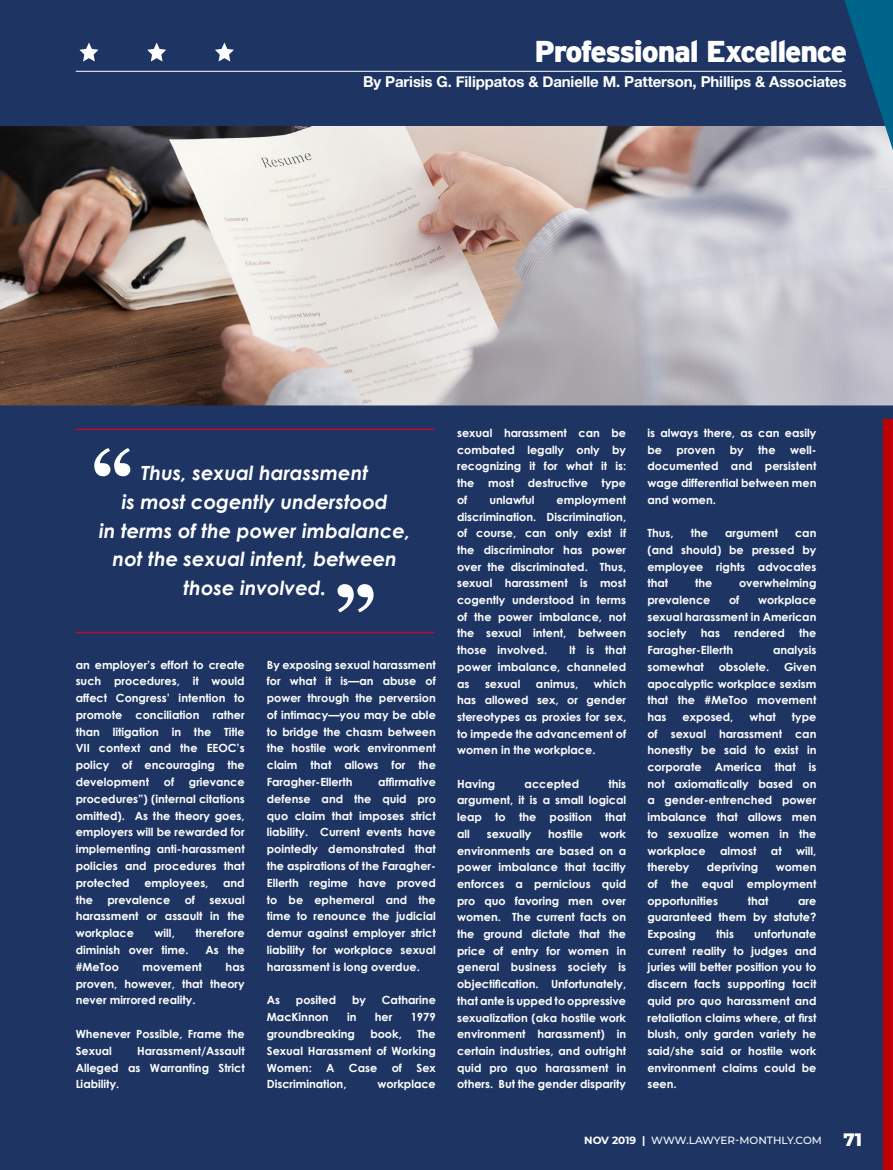
<style>
.page{position:relative;width:893px;height:1170px;background:#fff}
.page>*{position:absolute;margin:0;border:0;box-sizing:border-box;transform-origin:0 0}
.t1{font:900 30px "Interstate";letter-spacing:-.04em;color:#fff}
.t2{font:italic 700 19.5px/28.5px "Century Gothic";color:#fff;text-align:center}
.t3{font:700 15px "Helvetica Neue";letter-spacing:-.01em;color:#fff}
.t4{font:700 11.25px/16.6px "Century Gothic";color:#fff;text-align:justify}
.t5{font:500 10.5px "Montserrat";color:#fff}
.s1{font-weight:700}
.s2{font-family:"Montserrat Alternates";font-weight:800;font-size:18px}
</style>
<div class="page">
<div style="left:0;top:0;width:893px;height:1169px;background:#1e3564"></div>
<div style="left:883px;top:0;width:10px;height:1169px;background:#bf0101"></div>
<svg style="left:0;top:126px;width:893px;height:293px"></svg>
<svg style="left:836px;top:0;width:57px;height:221px"></svg>
<hr style="left:76px;top:71px;width:766px;height:1px;background:#fff">
<svg style="left:79px;top:42px;width:19px;height:20px"></svg>
<svg style="left:215px;top:42px;width:19px;height:20px"></svg>
<svg style="left:147px;top:42px;width:19px;height:20px"></svg>
<svg style="left:94px;top:448px;width:36px;height:28px"></svg>
<svg style="left:337px;top:584px;width:37px;height:28px"></svg>
<hr style="left:75px;top:428px;width:359px;height:2px;background:#bf0a30">
<hr style="left:75px;top:631px;width:359px;height:2px;background:#bf0a30">
<h1 class="t1" style="left:534px;top:34px;width:314px">Professional Excellence</h1>
<h3 class="t3" style="left:363px;top:70px;width:485px">By Parisis G. Filippatos &amp; Danielle M. Patterson, Phillips &amp; Associates</h3>
<h2 class="t2" style="left:99px;top:458px;width:313px">Thus, sexual harassment<br>is most cogently understood<br>in terms of the power imbalance, not the sexual intent, between those involved.</h2>
<p class="t4" style="left:76px;top:655px;width:171px">an employer’s effort to create such procedures, it would affect Congress’ intention to promote conciliation rather than litigation in the Title VII context and the EEOC’s policy of encouraging the development</p>
<p class="t4" style="left:76px;top:773px;width:171px;text-indent:113px">grievance procedures”) (internal citations omitted). As the theory goes, employers will be rewarded for implementing anti-harassment policies and procedures that protected</p>
<p class="t4" style="left:164px;top:773px;width:12px">of</p>
<p class="t4" style="left:144px;top:874px;width:66px">employees,</p>
<p class="t4" style="left:223px;top:874px;width:23px">and</p>
<p class="t4" style="left:76px;top:890px;width:19px">the</p>
<p class="t4" style="left:107px;top:890px;width:64px">prevalence</p>
<p class="t4" style="left:185px;top:890px;width:12px">of</p>
<p class="t4" style="left:76px;top:890px;width:171px;text-indent:134px">sexual harassment or assault in the workplace</p>
<p class="t4" style="left:155px;top:924px;width:22px">will,</p>
<p class="t4" style="left:195px;top:924px;width:51px">therefore</p>
<p class="t4" style="left:76px;top:941px;width:114px">diminish over time.</p>
<p class="t4" style="left:206px;top:941px;width:41px">As the</p>
<p class="t4" style="left:76px;top:958px;width:45px">#MeToo</p>
<p class="t4" style="left:143px;top:958px;width:61px">movement</p>
<p class="t4" style="left:76px;top:958px;width:171px;text-indent:150px">has proven, however, that theory never mirrored reality.</p>
<p class="t4" style="left:76px;top:1025px;width:171px">Whenever Possible, Frame the<br>Sexual</p>
<p class="t4" style="left:76px;top:1041px;width:171px;text-indent:61px">Harassment/Assault Alleged as Warranting Strict Liability.</p>
<p class="t4" style="left:267px;top:655px;width:171px">By exposing sexual harassment for what it is—an abuse of power through the perversion of intimacy—you may be able to bridge the chasm between the hostile work environment claim that allows for the Faragher-Ellerth</p>
<p class="t4" style="left:267px;top:773px;width:171px;text-indent:111px">affirmative defense and the quid pro quo claim that imposes strict liability. Current events have pointedly demonstrated that the aspirations of the Faragher-Ellerth regime have proved to be ephemeral and the time to renounce the judicial demur against employer strict liability for workplace sexual harassment is long overdue.</p>
<p class="t4" style="left:267px;top:991px;width:15px">As</p>
<p class="t4" style="left:296px;top:991px;width:42px">posited</p>
<p class="t4" style="left:352px;top:991px;width:15px">by</p>
<p class="t4" style="left:382px;top:991px;width:55px">Catharine</p>
<p class="t4" style="left:267px;top:1008px;width:63px">MacKinnon</p>
<p class="t4" style="left:347px;top:1008px;width:11px">in</p>
<p class="t4" style="left:375px;top:1008px;width:19px">her</p>
<p class="t4" style="left:411px;top:1008px;width:27px">1979</p>
<p class="t4" style="left:267px;top:1025px;width:90px">groundbreaking</p>
<p class="t4" style="left:370px;top:1025px;width:33px">book,</p>
<p class="t4" style="left:267px;top:1025px;width:171px;text-indent:150px">The Sexual Harassment of Working Women:</p>
<p class="t4" style="left:326px;top:1058px;width:10px">A</p>
<p class="t4" style="left:349px;top:1058px;width:30px">Case</p>
<p class="t4" style="left:392px;top:1058px;width:12px">of</p>
<p class="t4" style="left:416px;top:1058px;width:21px">Sex</p>
<p class="t4" style="left:267px;top:1075px;width:81px">Discrimination,</p>
<p class="t4" style="left:378px;top:1075px;width:60px">workplace</p>
<p class="t4" style="left:457px;top:424px;width:171px">sexual harassment can be combated legally only by recognizing it for what it is: the most destructive type of</p>
<p class="t4" style="left:489px;top:491px;width:47px">unlawful</p>
<p class="t4" style="left:457px;top:491px;width:171px;text-indent:99px">employment discrimination. Discrimination, of course, can only exist if the discriminator has power over the discriminated. Thus, sexual harassment is most cogently understood in terms of the power imbalance, not the sexual intent, between those involved.</p>
<p class="t4" style="left:457px;top:641px;width:171px;text-indent:112px">It is that power imbalance, channeled as</p>
<p class="t4" style="left:457px;top:674px;width:171px;text-indent:137px">which has allowed sex, or gender stereotypes as proxies for sex, to impede the advancement of women in the workplace.</p>
<p class="t4" style="left:457px;top:775px;width:40px">Having</p>
<p class="t4" style="left:525px;top:775px;width:56px">accepted</p>
<p class="t4" style="left:485px;top:674px;width:37px">sexual</p>
<p class="t4" style="left:536px;top:674px;width:44px">animus,</p>
<p class="t4" style="left:457px;top:775px;width:171px;text-indent:151px">this argument, it is a small logical leap to the position that all</p>
<p class="t4" style="left:487px;top:825px;width:46px">sexually</p>
<p class="t4" style="left:548px;top:825px;width:36px">hostile</p>
<p class="t4" style="left:457px;top:825px;width:171px;text-indent:143px">work environments are based on a power imbalance that tacitly enforces a pernicious quid pro quo favoring men over women. The current facts on the ground dictate that the price of entry for women in general business society is objectification. Unfortunately, that ante is upped to oppressive sexualization (aka hostile work environment harassment) in certain industries, and outright quid pro quo harassment in others. But the gender disparity</p>
<p class="t4" style="left:647px;top:424px;width:171px">is always there, as can easily be</p>
<p class="t4" style="left:647px;top:441px;width:171px;text-indent:143px">well&shy;documented and persistent wage differential between men and women.</p>
<p class="t4" style="left:647px;top:524px;width:28px">Thus,</p>
<p class="t4" style="left:691px;top:524px;width:19px">the</p>
<p class="t4" style="left:725px;top:524px;width:55px">argument</p>
<p class="t4" style="left:677px;top:441px;width:40px">proven</p>
<p class="t4" style="left:730px;top:441px;width:15px">by</p>
<p class="t4" style="left:758px;top:441px;width:19px">the</p>
<p class="t4" style="left:647px;top:524px;width:171px;text-indent:148px">can (and should) be pressed by employee rights advocates that</p>
<p class="t4" style="left:695px;top:574px;width:19px">the</p>
<p class="t4" style="left:739px;top:574px;width:79px">overwhelming</p>
<p class="t4" style="left:647px;top:591px;width:65px">prevalence</p>
<p class="t4" style="left:729px;top:591px;width:12px">of</p>
<p class="t4" style="left:647px;top:591px;width:171px;text-indent:111px">workplace sexual harassment in American society</p>
<p class="t4" style="left:701px;top:624px;width:21px">has</p>
<p class="t4" style="left:734px;top:624px;width:52px">rendered</p>
<p class="t4" style="left:799px;top:624px;width:19px">the</p>
<p class="t4" style="left:647px;top:641px;width:87px">Faragher-Ellerth</p>
<p class="t4" style="left:773px;top:641px;width:45px">analysis</p>
<p class="t4" style="left:647px;top:658px;width:58px">somewhat</p>
<p class="t4" style="left:719px;top:658px;width:52px">obsolete.</p>
<p class="t4" style="left:647px;top:658px;width:171px;text-indent:137px">Given apocalyptic workplace sexism that the #MeToo movement has</p>
<p class="t4" style="left:682px;top:708px;width:52px">exposed,</p>
<p class="t4" style="left:749px;top:708px;width:28px">what</p>
<p class="t4" style="left:647px;top:708px;width:171px;text-indent:144px">type of sexual harassment can honestly be said to exist in corporate America that is not axiomatically based on a gender-entrenched power imbalance that allows men to sexualize women in the workplace</p>
<p class="t4" style="left:720px;top:841px;width:38px">almost</p>
<p class="t4" style="left:771px;top:841px;width:12px">at</p>
<p class="t4" style="left:796px;top:841px;width:22px">will,</p>
<p class="t4" style="left:647px;top:858px;width:44px">thereby</p>
<p class="t4" style="left:707px;top:858px;width:53px">depriving</p>
<p class="t4" style="left:647px;top:858px;width:171px;text-indent:128px">women of the equal employment opportunities</p>
<p class="t4" style="left:748px;top:891px;width:22px">that</p>
<p class="t4" style="left:647px;top:891px;width:171px;text-indent:151px">are guaranteed them by statute?<br>Exposing</p>
<p class="t4" style="left:647px;top:925px;width:171px;text-indent:107px">unfortunate current reality to judges and juries will better position you to discern facts supporting tacit quid pro quo harassment and retaliation claims where, at first blush, only garden variety he said/she said or hostile work environment claims could be seen.</p>
<p class="t4" style="left:716px;top:925px;width:19px">this</p>
<p class="t5" style="left:584px;top:1132px;width:280px"><span class="s1">NOV 2019 |</span> WWW.LAWYER-MONTHLY.COM <span class="s2">71</span></p>
</div>
